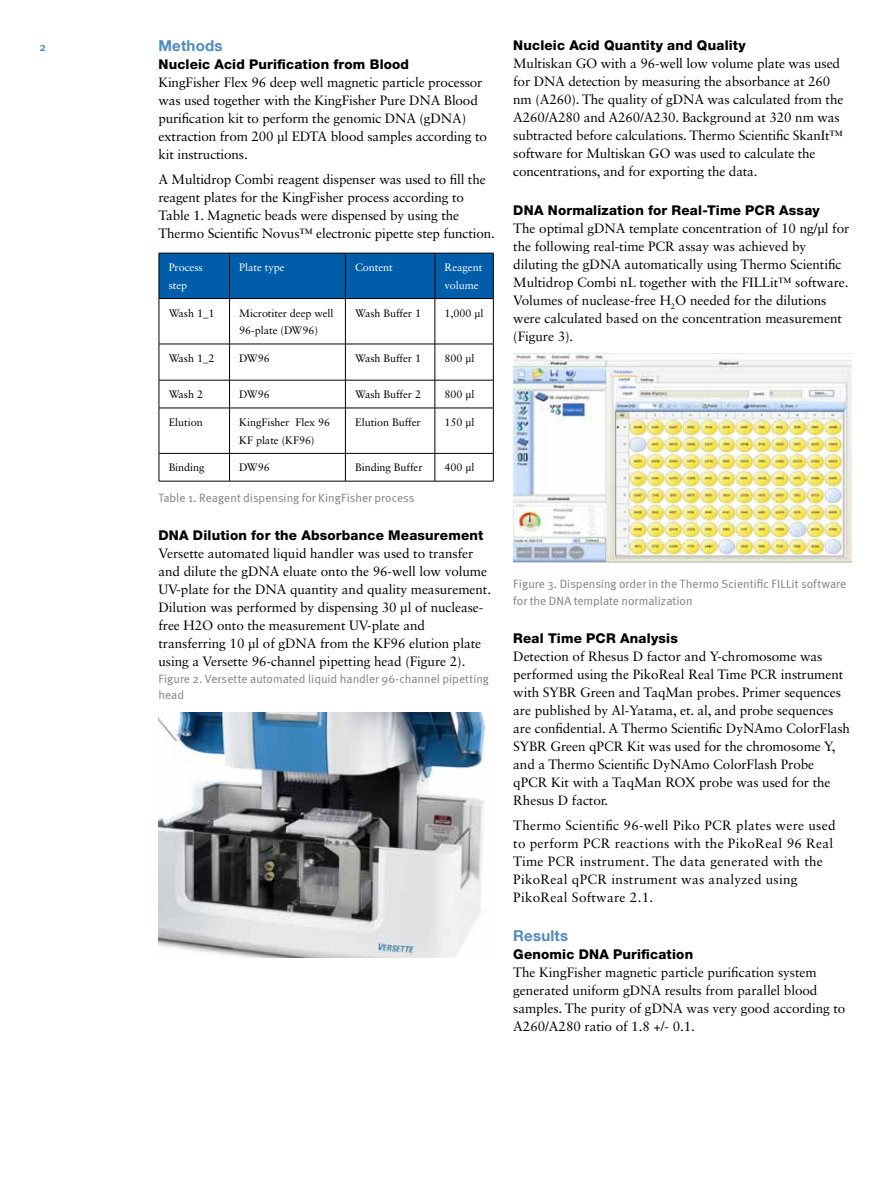
<style>
.page{position:relative;width:891px;height:1188px;background:#fff}
.page>*{position:absolute;margin:0;border:0;box-sizing:border-box;transform-origin:0 0}
.t1{font:700 15px "Helvetica Neue LT Com";letter-spacing:.015em;color:#4f8abe}
.t2{font:13.5px/18px "Sabon LT Std";letter-spacing:-.005em;color:#000}
.t3{font:13.5px/18px "Sabon LT Std";letter-spacing:.02em;color:#000}
.t4{font:800 13.5px "Helvetica Neue LT Std";letter-spacing:.015em;color:#000}
.t5{font:12px/16.5px "Meta Normal";color:#807f83}
.t6{font:500 12px "Meta";color:#4f8abe}
.t7{font:10.8px/17.7px "Sabon LT Std";letter-spacing:-.005em;color:#000}
.t8{font:10.8px/17.7px "Sabon LT Std";letter-spacing:-.005em;color:#fff}
</style>
<div class="page">
<div style="left:160px;top:254px;width:333px;height:44px;background:#005daa"></div>
<hr style="left:159px;top:253px;width:71px;height:1px;background:#000">
<hr style="left:159px;top:253px;width:1px;height:45px;background:#000">
<hr style="left:230px;top:253px;width:115px;height:1px;background:#000">
<hr style="left:229px;top:253px;width:1px;height:45px;background:#000">
<hr style="left:345px;top:253px;width:90px;height:1px;background:#000">
<hr style="left:345px;top:253px;width:1px;height:45px;background:#000">
<hr style="left:435px;top:253px;width:59px;height:1px;background:#000">
<hr style="left:435px;top:253px;width:1px;height:45px;background:#000">
<hr style="left:493px;top:253px;width:1px;height:45px;background:#000">
<hr style="left:159px;top:298px;width:71px;height:1px;background:#000">
<hr style="left:159px;top:299px;width:1px;height:45px;background:#000">
<hr style="left:230px;top:298px;width:115px;height:1px;background:#000">
<hr style="left:229px;top:299px;width:1px;height:45px;background:#000">
<hr style="left:345px;top:298px;width:90px;height:1px;background:#000">
<hr style="left:345px;top:299px;width:1px;height:45px;background:#000">
<hr style="left:435px;top:298px;width:59px;height:1px;background:#000">
<hr style="left:435px;top:299px;width:1px;height:45px;background:#000">
<hr style="left:493px;top:299px;width:1px;height:45px;background:#000">
<hr style="left:159px;top:344px;width:71px;height:1px;background:#000">
<hr style="left:159px;top:344px;width:1px;height:36px;background:#000">
<hr style="left:230px;top:344px;width:115px;height:1px;background:#000">
<hr style="left:229px;top:344px;width:1px;height:36px;background:#000">
<hr style="left:345px;top:344px;width:90px;height:1px;background:#000">
<hr style="left:345px;top:344px;width:1px;height:36px;background:#000">
<hr style="left:435px;top:344px;width:59px;height:1px;background:#000">
<hr style="left:435px;top:344px;width:1px;height:36px;background:#000">
<hr style="left:493px;top:344px;width:1px;height:36px;background:#000">
<hr style="left:159px;top:380px;width:71px;height:1px;background:#000">
<svg style="left:159px;top:380px;width:1px;height:28px"></svg>
<hr style="left:230px;top:380px;width:115px;height:1px;background:#000">
<svg style="left:229px;top:380px;width:1px;height:28px"></svg>
<hr style="left:345px;top:380px;width:90px;height:1px;background:#000">
<svg style="left:345px;top:380px;width:1px;height:28px"></svg>
<hr style="left:435px;top:380px;width:59px;height:1px;background:#000">
<svg style="left:435px;top:380px;width:1px;height:28px"></svg>
<svg style="left:493px;top:380px;width:1px;height:28px"></svg>
<hr style="left:159px;top:408px;width:71px;height:1px;background:#000">
<hr style="left:159px;top:408px;width:1px;height:45px;background:#000">
<hr style="left:230px;top:408px;width:115px;height:1px;background:#000">
<hr style="left:229px;top:408px;width:1px;height:45px;background:#000">
<hr style="left:345px;top:408px;width:90px;height:1px;background:#000">
<hr style="left:345px;top:408px;width:1px;height:45px;background:#000">
<hr style="left:435px;top:408px;width:59px;height:1px;background:#000">
<hr style="left:435px;top:408px;width:1px;height:45px;background:#000">
<hr style="left:493px;top:408px;width:1px;height:45px;background:#000">
<hr style="left:159px;top:453px;width:71px;height:1px;background:#000">
<svg style="left:159px;top:454px;width:1px;height:27px"></svg>
<hr style="left:230px;top:453px;width:115px;height:1px;background:#000">
<svg style="left:229px;top:454px;width:1px;height:27px"></svg>
<hr style="left:345px;top:453px;width:90px;height:1px;background:#000">
<svg style="left:345px;top:454px;width:1px;height:27px"></svg>
<hr style="left:435px;top:453px;width:59px;height:1px;background:#000">
<svg style="left:435px;top:454px;width:1px;height:27px"></svg>
<svg style="left:493px;top:454px;width:1px;height:27px"></svg>
<hr style="left:159px;top:481px;width:71px;height:1px;background:#000">
<hr style="left:230px;top:481px;width:115px;height:1px;background:#000">
<hr style="left:345px;top:481px;width:90px;height:1px;background:#000">
<hr style="left:435px;top:481px;width:59px;height:1px;background:#000">
<img style="left:513px;top:354px;width:338px;height:208px">
<img style="left:158px;top:713px;width:328px;height:244px">
<p class="t6" style="left:40px;top:39px;width:8px">2</p>
<p class="t1" style="left:158px;top:36px;width:66px">Methods</p>
<p class="t4" style="left:158px;top:56px;width:252px">Nucleic Acid Purification from Blood</p>
<p class="t2" style="left:158px;top:73px;width:330px">KingFisher Flex 96 deep well magnetic particle processor was used together with the KingFisher Pure DNA Blood purification kit to perform the genomic DNA (gDNA) extraction from 200 µl EDTA blood samples according to kit instructions.</p>
<p class="t2" style="left:158px;top:170px;width:338px">A Multidrop Combi reagent dispenser was used to fill the reagent plates for the KingFisher process according to Table 1. Magnetic beads were dispensed by using the Thermo Scientific Novus™ electronic pipette step function.</p>
<p class="t8" style="left:169px;top:258px;width:36px">Process step</p>
<p class="t8" style="left:239px;top:258px;width:47px">Plate type</p>
<p class="t8" style="left:355px;top:258px;width:39px">Content</p>
<p class="t8" style="left:445px;top:258px;width:39px">Reagent volume</p>
<p class="t7" style="left:169px;top:304px;width:47px">Wash 1_1</p>
<p class="t7" style="left:239px;top:304px;width:96px">Microtiter deep well<br>96-plate (DW96)</p>
<p class="t7" style="left:355px;top:304px;width:68px">Wash Buffer 1</p>
<p class="t7" style="left:445px;top:304px;width:40px">1,000 µl</p>
<p class="t7" style="left:169px;top:349px;width:47px">Wash 1_2</p>
<p class="t7" style="left:239px;top:349px;width:32px">DW96</p>
<p class="t7" style="left:355px;top:349px;width:68px">Wash Buffer 1</p>
<p class="t7" style="left:445px;top:349px;width:31px">800 µl</p>
<p class="t7" style="left:169px;top:386px;width:36px">Wash 2</p>
<p class="t7" style="left:239px;top:386px;width:32px">DW96</p>
<p class="t7" style="left:355px;top:386px;width:68px">Wash Buffer 2</p>
<p class="t7" style="left:445px;top:386px;width:31px">800 µl</p>
<p class="t7" style="left:169px;top:413px;width:36px">Elution</p>
<p class="t7" style="left:239px;top:413px;width:92px">KingFisher Flex 96<br>KF plate (KF96)</p>
<p class="t7" style="left:355px;top:413px;width:67px">Elution Buffer</p>
<p class="t7" style="left:445px;top:413px;width:31px">150 µl</p>
<p class="t7" style="left:169px;top:459px;width:37px">Binding</p>
<p class="t7" style="left:239px;top:459px;width:32px">DW96</p>
<p class="t7" style="left:355px;top:459px;width:69px">Binding Buffer</p>
<p class="t7" style="left:445px;top:459px;width:31px">400 µl</p>
<p class="t5" style="left:158px;top:489px;width:258px">Table 1. Reagent dispensing for KingFisher process</p>
<p class="t4" style="left:158px;top:527px;width:326px">DNA Dilution for the Absorbance Measurement</p>
<p class="t2" style="left:158px;top:544px;width:334px">Versette automated liquid handler was used to transfer and dilute the gDNA eluate onto the 96-well low volume UV-plate for the DNA quantity and quality measurement.<br>Dilution was performed by dispensing 30 µl of nuclease&shy;free H2O onto the measurement UV-plate and transferring 10 µl of gDNA from the KF96 elution plate using a Versette 96-channel pipetting head (Figure 2).</p>
<p class="t5" style="left:158px;top:670px;width:332px">Figure 2. Versette automated liquid handler 96-channel pipetting head</p>
<p class="t4" style="left:513px;top:37px;width:234px">Nucleic Acid Quantity and Quality</p>
<p class="t2" style="left:513px;top:54px;width:332px">Multiskan GO with a 96-well low volume plate was used for DNA detection by measuring the absorbance at 260 nm (A260). The quality of gDNA was calculated from the A260/A280 and A260/A230. Background at 320 nm was subtracted before calculations. Thermo Scientific SkanIt™ software for Multiskan GO was used to calculate the concentrations, and for exporting the data.</p>
<p class="t4" style="left:513px;top:202px;width:308px">DNA Normalization for Real-Time PCR Assay</p>
<p class="t2" style="left:513px;top:219px;width:338px">The optimal gDNA template concentration of 10 ng/µl for the following real-time PCR assay was achieved by diluting the gDNA automatically using Thermo Scientific Multidrop Combi nL together with the FILLit™ software.<br>Volumes of nuclease-free H<sub>2</sub>O needed for the dilutions were calculated based on the concentration measurement (Figure 3).</p>
<p class="t5" style="left:513px;top:576px;width:335px">Figure 3. Dispensing order in the Thermo Scientific FILLit software for the DNA template normalization</p>
<p class="t4" style="left:513px;top:630px;width:166px">Real Time PCR Analysis</p>
<p class="t2" style="left:513px;top:647px;width:338px">Detection of Rhesus D factor and Y-chromosome was performed using the PikoReal Real Time PCR instrument with SYBR Green and TaqMan probes. Primer sequences are published by Al-Yatama, et. al, and probe sequences are confidential. A Thermo Scientific DyNAmo ColorFlash SYBR Green qPCR Kit was used for the chromosome Y, and a Thermo Scientific DyNAmo ColorFlash Probe qPCR Kit with a TaqMan ROX probe was used for the Rhesus D factor.</p>
<p class="t3" style="left:513px;top:816px;width:324px">Thermo Scientific 96-well Piko PCR plates were used to perform PCR reactions with the PikoReal 96 Real Time PCR instrument. The data generated with the PikoReal qPCR instrument was analyzed using PikoReal Software 2.1.</p>
<p class="t1" style="left:513px;top:926px;width:56px">Results</p>
<p class="t4" style="left:513px;top:946px;width:181px">Genomic DNA Purification</p>
<p class="t2" style="left:513px;top:963px;width:334px">The KingFisher magnetic particle purification system generated uniform gDNA results from parallel blood samples. The purity of gDNA was very good according to A260/A280 ratio of 1.8 +/- 0.1.</p>
</div>
